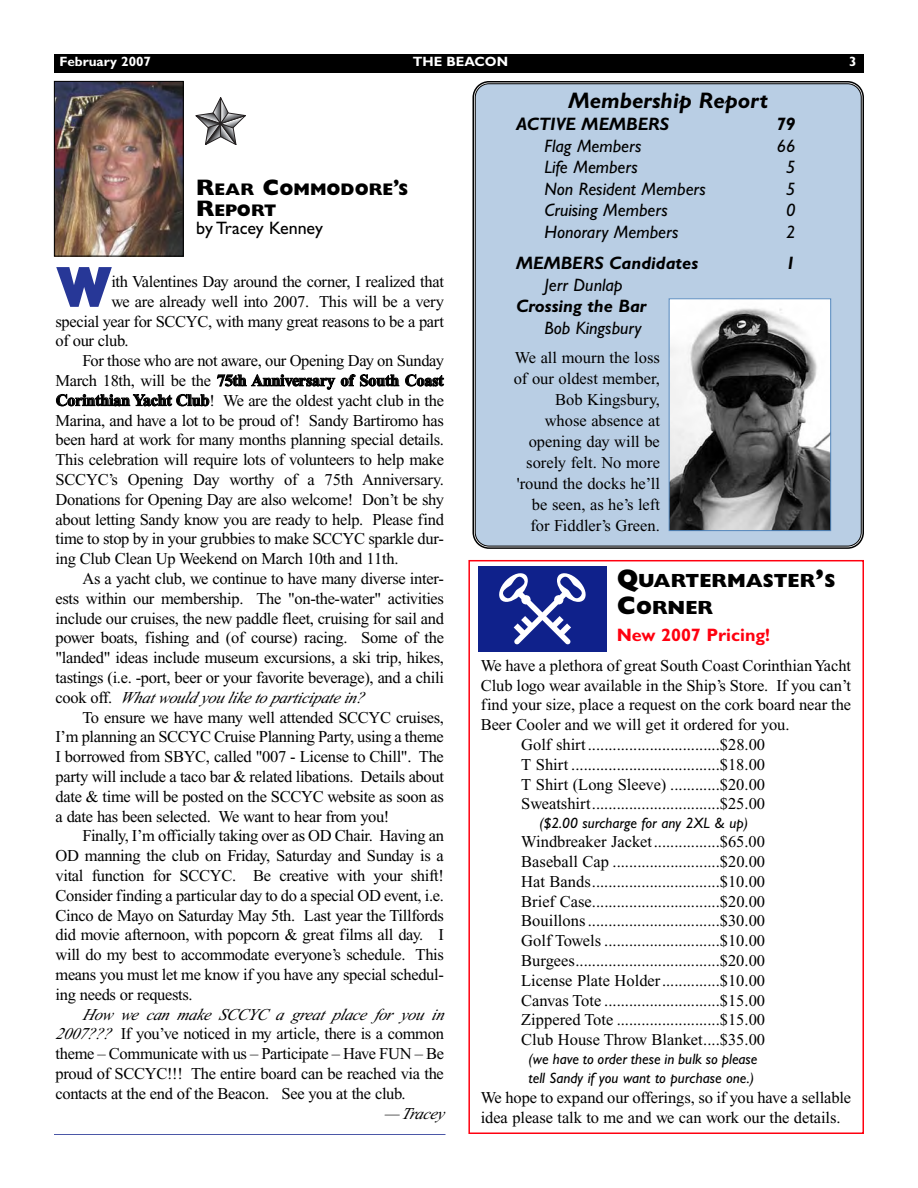
<style>
.page{position:relative;width:918px;height:1188px;background:#fff}
.page>*{position:absolute;margin:0;border:0;box-sizing:border-box;transform-origin:0 0}
.t1{font:800 58.35px "Gill Sans";color:#273797}
.t2{font:italic 700 22.5px "Gill Sans";color:#000}
.t3{font:800 19.2px/27px "Gill Sans";color:#000}
.t4{font:italic 18px "Gill Sans";color:#000}
.t5{font:italic 700 18px "Gill Sans";color:#000}
.t6{font:700 18px "Gill Sans";color:#ff000f}
.t7{font:18px "Gill Sans";color:#000}
.t8{font:800 16.8px/21.6px "Gill Sans";color:#000}
.t9{font:16.5px/19.8px "Times New Roman";letter-spacing:-.02em;color:#000}
.t10{font:16.5px/21px "Times New Roman";color:#000;text-align:right}
.t11{font:italic 16.5px "Times New Roman";letter-spacing:-.02em;color:#000}
.t12{font:700 16.5px "Times New Roman";letter-spacing:-.02em;color:#000}
.t13{font:italic 15px/19.2px "Gill Sans";color:#000}
.t14{font:700 13.5px "Gill Sans";color:#fff}
.s1{font-size:22.5px}
.s2{font-weight:400}
.s3{font-weight:700}
.s4{font-style:normal}
.s5{font-style:italic}
.s6{font-size:25.5px}
</style>
<div class="page">
<div style="left:54px;top:54px;width:810px;height:19px;background:#000"></div>
<div style="left:468px;top:560px;width:396px;height:574px;border:2px solid #ff000f"></div>
<div style="left:478px;top:566px;width:129px;height:86px;background:#0f218b"></div>
<svg style="left:499px;top:573px;width:87px;height:72px"></svg>
<svg style="left:472px;top:81px;width:392px;height:468px;background:#565656"></svg>
<div style="left:475px;top:83px;width:387px;height:464px;background:#b9cee4"></div>
<hr style="left:54px;top:1133px;width:392px;height:2px;background:#10218b">
<div style="left:54px;top:96px;width:392px;height:1038px;background:#fff"></div>
<img style="left:56px;top:83px;width:126px;height:171px">
<div style="left:54px;top:81px;width:130px;height:175px;border:1px solid #000"></div>
<svg style="left:196px;top:97px;width:50px;height:48px"></svg>
<img style="left:671px;top:300px;width:158px;height:229px">
<div style="left:669px;top:298px;width:162px;height:233px;border:1px solid #5085bc"></div>
<p class="t14" style="left:60px;top:57px;width:93px">February 2007</p>
<p class="t14" style="left:413px;top:57px;width:97px">THE BEACON</p>
<p class="t14" style="left:849px;top:57px;width:9px">3</p>
<p class="t8" style="left:196px;top:180px;width:213px"><span class="s1">R</span>EAR <span class="s1">C</span>OMMODORE<sup>’</sup>S<br><span class="s1">R</span>EPORT</p>
<p class="t7" style="left:196px;top:221px;width:128px">by Tracey Kenney</p>
<h1 class="t1" style="left:55px;top:267px;width:59px">W</h1>
<p class="t9" style="left:111px;top:273px;width:334px">ith Valentines Day around the corner, I realized that</p>
<p class="t9" style="left:111px;top:293px;width:334px">we are already well into 2007. This will be a very</p>
<p class="t9" style="left:55px;top:313px;width:390px">special year for SCCYC, with many great reasons to be a part</p>
<p class="t9" style="left:55px;top:333px;width:75px">of our club.</p>
<p class="t9" style="left:82px;top:352px;width:363px">For those who are not aware, our Opening Day on Sunday</p>
<p class="t12" style="left:55px;top:375px;width:390px"><span class="s2">March 18th, will be the</span> 75th Anniversary of South Coast</p>
<p class="t9" style="left:56px;top:392px;width:390px"><span class="s3">Corinthian Yacht Club</span>! We are the oldest yacht club in the</p>
<p class="t9" style="left:56px;top:412px;width:390px">Marina, and have a lot to be proud of! Sandy Bartiromo has</p>
<p class="t9" style="left:56px;top:432px;width:390px">been hard at work for many months planning special details.</p>
<p class="t9" style="left:56px;top:451px;width:390px">This celebration will require lots of volunteers to help make</p>
<p class="t9" style="left:56px;top:471px;width:390px">SCCYC’s Opening Day worthy of a 75th Anniversary.</p>
<p class="t9" style="left:56px;top:491px;width:390px">Donations for Opening Day are also welcome! Don’t be shy</p>
<p class="t9" style="left:56px;top:511px;width:390px">about letting Sandy know you are ready to help. Please find</p>
<p class="t9" style="left:56px;top:531px;width:390px">time to stop by in your grubbies to make SCCYC sparkle dur-</p>
<p class="t9" style="left:56px;top:550px;width:344px">ing Club Clean Up Weekend on March 10th and 11th.</p>
<p class="t9" style="left:83px;top:570px;width:363px">As a yacht club, we continue to have many diverse inter-</p>
<p class="t9" style="left:56px;top:590px;width:390px">ests within our membership. The "on-the-water" activities</p>
<p class="t9" style="left:56px;top:610px;width:390px">include our cruises, the new paddle fleet, cruising for sail and</p>
<p class="t9" style="left:56px;top:630px;width:390px">power boats, fishing and (of course) racing. Some of the</p>
<p class="t9" style="left:56px;top:649px;width:390px">"landed" ideas include museum excursions, a ski trip, hikes,</p>
<p class="t9" style="left:56px;top:669px;width:390px">tastings (i.e. -port, beer or your favorite beverage), and a chili</p>
<p class="t11" style="left:56px;top:691px;width:314px"><span class="s4">cook off.</span> What would you like to participate in?</p>
<p class="t9" style="left:82px;top:709px;width:363px">To ensure we have many well attended SCCYC cruises,</p>
<p class="t9" style="left:55px;top:729px;width:390px">I’m planning an SCCYC Cruise Planning Party, using a theme</p>
<p class="t9" style="left:55px;top:748px;width:390px">I borrowed from SBYC, called "007 - License to Chill". The</p>
<p class="t9" style="left:55px;top:768px;width:390px">party will include a taco bar &amp; related libations. Details about</p>
<p class="t9" style="left:55px;top:788px;width:390px">date &amp; time will be posted on the SCCYC website as soon as</p>
<p class="t9" style="left:55px;top:808px;width:335px">a date has been selected. We want to hear from you!</p>
<p class="t9" style="left:82px;top:828px;width:363px">Finally, I’m officially taking over as OD Chair. Having an</p>
<p class="t9" style="left:55px;top:847px;width:390px">OD manning the club on Friday, Saturday and Sunday is a</p>
<p class="t9" style="left:55px;top:867px;width:390px">vital function for SCCYC. Be creative with your shift!</p>
<p class="t9" style="left:55px;top:887px;width:390px">Consider finding a particular day to do a special OD event, i.e.</p>
<p class="t9" style="left:55px;top:907px;width:390px">Cinco de Mayo on Saturday May 5th. Last year the Tillfords</p>
<p class="t9" style="left:55px;top:927px;width:390px">did movie afternoon, with popcorn &amp; great films all day. I</p>
<p class="t9" style="left:55px;top:946px;width:390px">will do my best to accommodate everyone’s schedule. This</p>
<p class="t9" style="left:55px;top:966px;width:390px">means you must let me know if you have any special schedul-</p>
<p class="t9" style="left:55px;top:986px;width:139px">ing needs or requests.</p>
<p class="t9" style="left:55px;top:1006px;width:393px;text-indent:27px"><span class="s5">How we can make SCCYC a great p lace for you in 2007???</span> If you’ve noticed in my article, there is a common theme – Communicate with us – Participate – Have FUN – Be proud of SCCYC!!! The entire board can be reached via the contacts at the end of the Beacon. See you at the club.</p>
<p class="t11" style="left:384px;top:1107px;width:61px">— Tracey</p>
<h2 class="t2" style="left:569px;top:93px;width:201px">Membership Report</h2>
<p class="t5" style="left:516px;top:118px;width:154px">ACTIVE MEMBERS</p>
<p class="t5" style="left:776px;top:118px;width:21px">79</p>
<p class="t4" style="left:544px;top:139px;width:99px">Flag Members</p>
<p class="t4" style="left:777px;top:139px;width:20px">66</p>
<p class="t4" style="left:544px;top:161px;width:95px">Life Members</p>
<p class="t4" style="left:786px;top:161px;width:11px">5</p>
<p class="t4" style="left:544px;top:182px;width:163px">Non Resident Members</p>
<p class="t4" style="left:786px;top:182px;width:11px">5</p>
<p class="t4" style="left:544px;top:204px;width:125px">Cruising Members</p>
<p class="t4" style="left:786px;top:204px;width:11px">0</p>
<p class="t4" style="left:544px;top:226px;width:135px">Honorary Members</p>
<p class="t4" style="left:786px;top:226px;width:11px">2</p>
<p class="t5" style="left:516px;top:257px;width:183px">MEMBERS Candidates</p>
<p class="t5" style="left:786px;top:257px;width:11px">1</p>
<p class="t4" style="left:544px;top:278px;width:80px">Jerr Dunlap</p>
<p class="t5" style="left:516px;top:300px;width:132px">Crossing the Bar</p>
<p class="t4" style="left:544px;top:322px;width:99px">Bob Kingsbury</p>
<p class="t10" style="left:514px;top:349px;width:148px">We all mourn the loss of our oldest member,<br>Bob Kingsbury, whose absence at opening day will be sorely felt. No more 'round the docks he’ll be seen, as he’s left for Fiddler’s Green.</p>
<p class="t3" style="left:617px;top:569px;width:220px"><span class="s6">Q</span>UARTERMASTER<span class="s6">’</span>S<br><span class="s6">C</span>ORNER</p>
<p class="t6" style="left:617px;top:628px;width:155px">New 2007 Pricing!</p>
<p class="t9" style="left:481px;top:657px;width:372px">We have a plethora of great South Coast Corinthian Yacht</p>
<p class="t9" style="left:481px;top:677px;width:372px">Club logo wear available in the Ship’s Store. If you can’t</p>
<p class="t9" style="left:481px;top:697px;width:372px">find your size, place a request on the cork board near the</p>
<p class="t9" style="left:481px;top:716px;width:310px">Beer Cooler and we will get it ordered for you.</p>
<p class="t10" style="left:521px;top:736px;width:245px">Golf shirt ................................$28.00</p>
<p class="t10" style="left:521px;top:755px;width:245px">T Shirt ....................................$18.00</p>
<p class="t10" style="left:521px;top:775px;width:245px">T Shirt (Long Sleeve) ............$20.00</p>
<p class="t10" style="left:521px;top:795px;width:245px">Sweatshirt...............................$25.00</p>
<p class="t13" style="left:540px;top:815px;width:210px">($2.00 surcharge for any 2XL &amp; up)</p>
<p class="t9" style="left:521px;top:833px;width:245px;text-align:justify">Windbreaker Jacket................$65.00<br>Baseball Cap ..........................$20.00<br>Hat Bands...............................$10.00<br>Brief Case...............................$20.00<br>Bouillons ................................$30.00<br>Golf Towels ............................$10.00<br>Burgees...................................$20.00<br>License Plate Holder..............$10.00<br>Canvas Tote ............................$15.00<br>Zippered Tote .........................$15.00<br>Club House Throw Blanket....$35.00</p>
<p class="t13" style="left:529px;top:1051px;width:230px">(we have to order these in bulk so please tell Sandy if you want to purchase one.)</p>
<p class="t9" style="left:481px;top:1089px;width:372px">We hope to expand our offerings, so if you have a sellable idea please talk to me and we can work our the details.</p>
</div>
